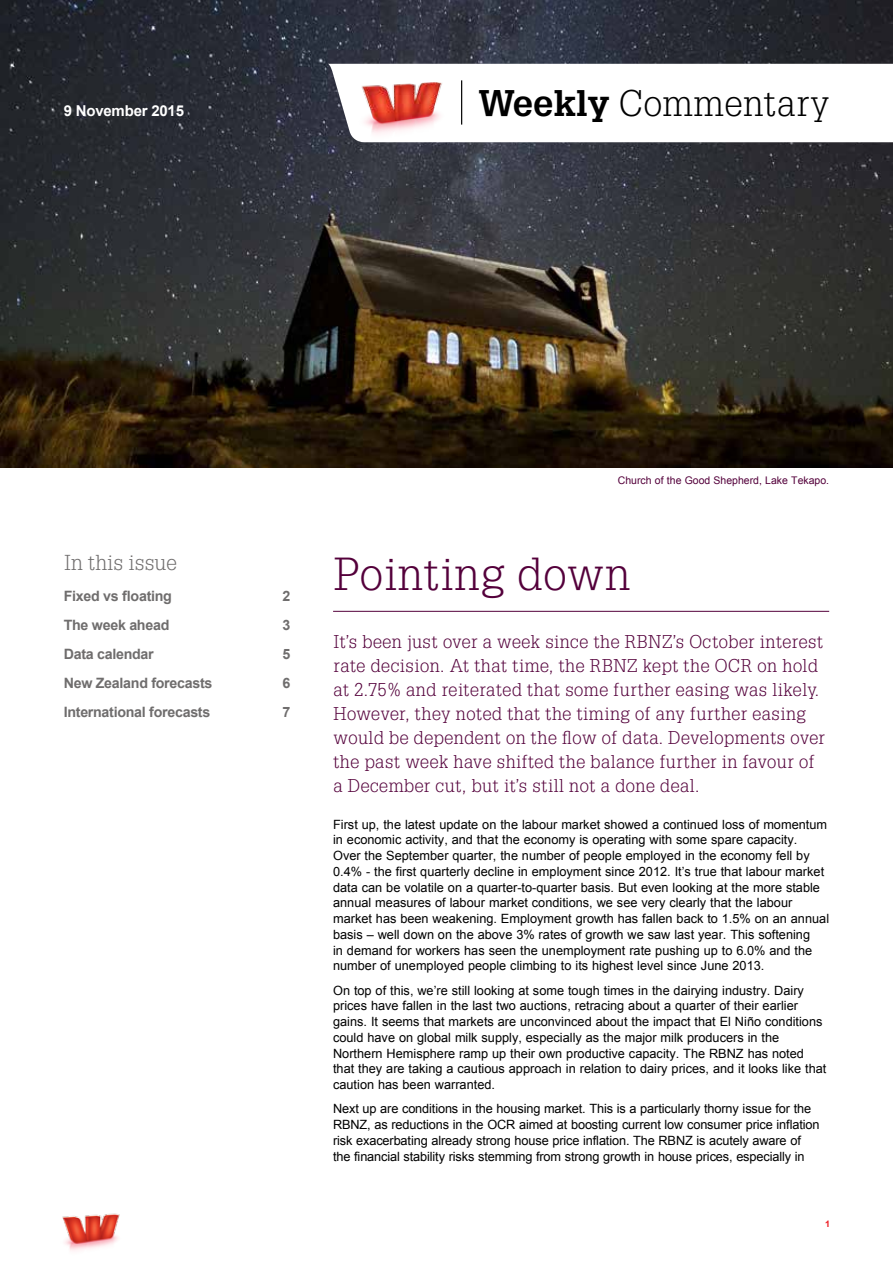
<style>
.page{position:relative;width:893px;height:1263px;background:#fff}
.page>*{position:absolute;margin:0;border:0;box-sizing:border-box;transform-origin:0 0}
.t1{font:45px "Westpac Helpa";letter-spacing:-.01em;color:#54003b}
.t2{font:36px "Westpac Helpa";letter-spacing:-.015em;color:#000}
.t3{font:21px "Westpac Helpa";letter-spacing:-.03em;color:#6f6d6d}
.t4{font:18px/24px "Westpac Helpa";letter-spacing:-.01em;color:#54003b}
.t5{font:700 15px "Arial";letter-spacing:-.015em;color:#fff}
.t6{font:700 14.25px "Arial";letter-spacing:-.02em;color:#6f6d6d}
.t7{font:12.75px/15.8px "Arial";color:#000}
.t8{font:10.5px "Arial";color:#54003b}
.t9{font:700 9px "Arial";color:#ed1d24}
.s1{font-weight:700}
</style>
<div class="page">
<img style="left:0;top:0;width:893px;height:468px">
<hr style="left:333px;top:611px;width:496px;height:1px;background:#54003b">
<svg style="left:328px;top:64px;width:565px;height:78px"></svg>
<img style="left:344px;top:71px;width:118px;height:71px">
<hr style="left:461px;top:80px;width:1px;height:45px;background:#000">
<img style="left:62px;top:1213px;width:58px;height:38px">
<p class="t5" style="left:64px;top:100px;width:122px">9 November 2015</p>
<h2 class="t2" style="left:478px;top:81px;width:353px"><span class="s1">Weekly</span> Commentary</h2>
<h3 class="t3" style="left:64px;top:550px;width:115px">In this issue</h3>
<p class="t6" style="left:64px;top:586px;width:110px">Fixed vs floating</p>
<p class="t6" style="left:282px;top:586px;width:9px">2</p>
<p class="t6" style="left:64px;top:615px;width:107px">The week ahead</p>
<p class="t6" style="left:282px;top:615px;width:9px">3</p>
<p class="t6" style="left:64px;top:644px;width:92px">Data calendar</p>
<p class="t6" style="left:282px;top:644px;width:9px">5</p>
<p class="t6" style="left:64px;top:673px;width:150px">New Zealand forecasts</p>
<p class="t6" style="left:282px;top:673px;width:9px">6</p>
<p class="t6" style="left:64px;top:702px;width:148px">International forecasts</p>
<p class="t6" style="left:282px;top:702px;width:9px">7</p>
<p class="t8" style="left:618px;top:473px;width:213px">Church of the Good Shepherd, Lake Tekapo.</p>
<h1 class="t1" style="left:333px;top:546px;width:299px">Pointing down</h1>
<p class="t4" style="left:333px;top:629px;width:494px">It’s been just over a week since the RBNZ’s October interest rate decision. At that time, the RBNZ kept the OCR on hold at 2.75% and reiterated that some further easing was likely.<br>However, they noted that the timing of any further easing would be dependent on the flow of data. Developments over the past week have shifted the balance further in favour of a December cut, but it’s still not a done deal.</p>
<p class="t7" style="left:333px;top:816px;width:498px">First up, the latest update on the labour market showed a continued loss of momentum in economic activity, and that the economy is operating with some spare capacity.<br>Over the September quarter, the number of people employed in the economy fell by 0.4% - the first quarterly decline in employment since 2012. It’s true that labour market data can be volatile on a quarter-to-quarter basis. But even looking at the more stable annual measures of labour market conditions, we see very clearly that the labour market has been weakening. Employment growth has fallen back to 1.5% on an annual basis – well down on the above 3% rates of growth we saw last year. This softening<br>in demand for workers has seen the unemployment rate pushing up to 6.0% and the number of unemployed people climbing to its highest level since June 2013.</p>
<p class="t7" style="left:333px;top:982px;width:495px">On top of this, we’re still looking at some tough times in the dairying industry. Dairy prices have fallen in the last two auctions, retracing about a quarter of their earlier gains. It seems that markets are unconvinced about the impact that El Niño conditions could have on global milk supply, especially as the major milk producers in the Northern Hemisphere ramp up their own productive capacity. The RBNZ has noted that they are taking a cautious approach in relation to dairy prices, and it looks like that caution has been warranted.</p>
<p class="t7" style="left:333px;top:1101px;width:488px">Next up are conditions in the housing market. This is a particularly thorny issue for the RBNZ, as reductions in the OCR aimed at boosting current low consumer price inflation risk exacerbating already strong house price inflation. The RBNZ is acutely aware of the financial stability risks stemming from strong growth in house prices, especially in</p>
<p class="t9" style="left:825px;top:1218px;width:7px">1</p>
</div>
